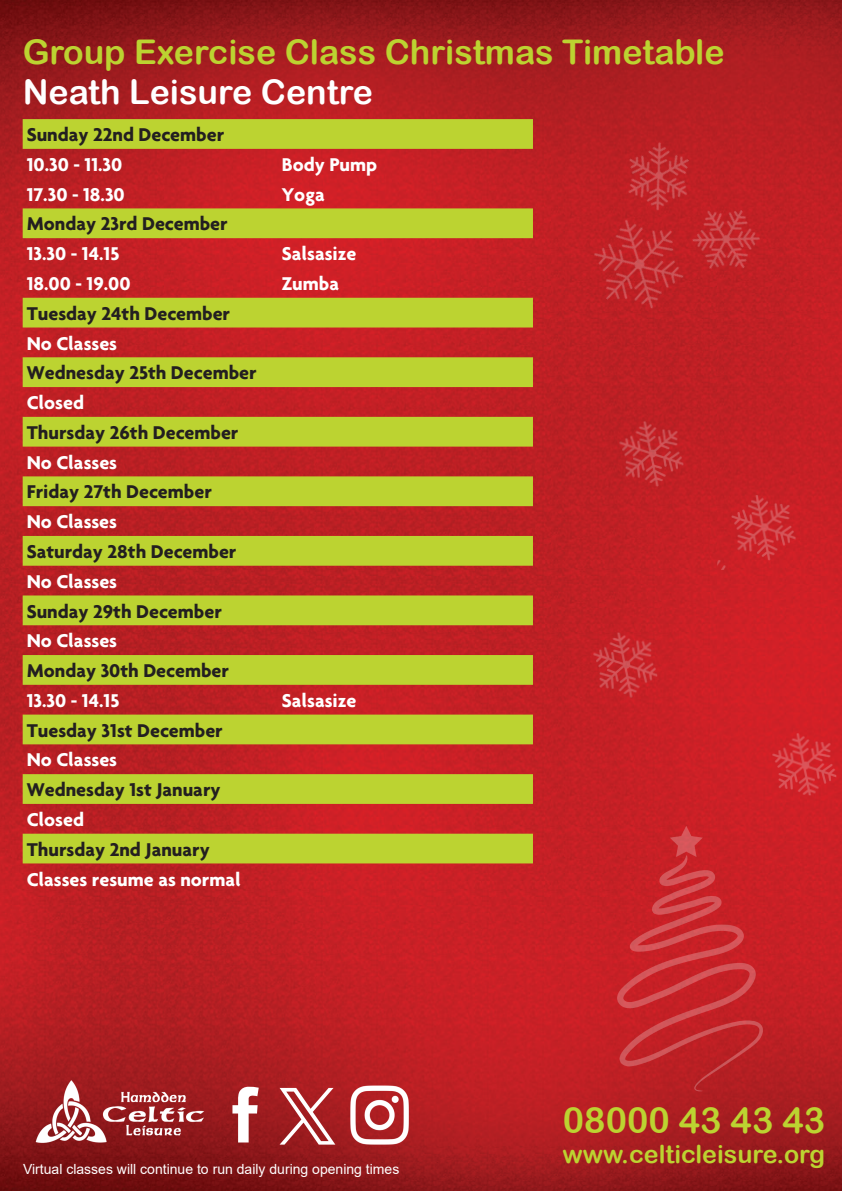
<style>
.page{position:relative;width:842px;height:1191px;background:#fff}
.page>*{position:absolute;margin:0;border:0;box-sizing:border-box;transform-origin:0 0}
.t1{font:36px "Arial Rounded MT Bold";color:#bcd331}
.t2{font:34px "Arial Rounded MT Bold";color:#bcd331}
.t3{font:34px "Arial Rounded MT Bold";color:#fff}
.t4{font:25px "Arial Rounded MT Bold";color:#bcd331}
.t5{font:700 20px "Agenda";color:#231f20}
.t6{font:700 20px "Agenda";color:#fff}
.t7{font:14px "Arial";color:#fff}
</style>
<div class="page">
<img style="left:0;top:0;width:842px;height:1191px">
<img style="left:609px;top:824px;width:159px;height:269px">
<img style="left:549px;top:130px;width:222px;height:223px">
<img style="left:579px;top:632px;width:79px;height:66px">
<img style="left:765px;top:732px;width:72px;height:63px">
<img style="left:717px;top:494px;width:79px;height:77px">
<img style="left:605px;top:421px;width:79px;height:66px">
<img style="left:33px;top:1077px;width:173px;height:68px">
<svg style="left:232px;top:1086px;width:27px;height:56px"></svg>
<img style="left:349px;top:1081px;width:63px;height:67px">
<svg style="left:280px;top:1088px;width:55px;height:56px"></svg>
<svg style="left:23px;top:119px;width:510px;height:744px;background:#be752a"></svg>
<p class="t2" style="left:23px;top:32px;width:703px">Group Exercise Class Christmas Timetable</p>
<p class="t3" style="left:23px;top:72px;width:352px">Neath Leisure Centre</p>
<p class="t5" style="left:27px;top:122px;width:199px">Sunday 22nd December</p>
<p class="t6" style="left:27px;top:152px;width:97px">10.30 - 11.30</p>
<p class="t6" style="left:282px;top:152px;width:97px">Body Pump</p>
<p class="t6" style="left:27px;top:182px;width:100px">17.30 - 18.30</p>
<p class="t6" style="left:282px;top:182px;width:44px">Yoga</p>
<p class="t5" style="left:27px;top:212px;width:203px">Monday 23rd December</p>
<p class="t6" style="left:27px;top:241px;width:94px">13.30 - 14.15</p>
<p class="t6" style="left:282px;top:241px;width:76px">Salsasize</p>
<p class="t6" style="left:27px;top:271px;width:105px">18.00 - 19.00</p>
<p class="t6" style="left:282px;top:271px;width:59px">Zumba</p>
<p class="t5" style="left:27px;top:301px;width:205px">Tuesday 24th December</p>
<p class="t6" style="left:27px;top:331px;width:92px">No Classes</p>
<p class="t5" style="left:27px;top:361px;width:232px">Wednesday 25th December</p>
<p class="t6" style="left:27px;top:390px;width:59px">Closed</p>
<p class="t5" style="left:27px;top:420px;width:213px">Thursday 26th December</p>
<p class="t6" style="left:27px;top:450px;width:92px">No Classes</p>
<p class="t5" style="left:27px;top:480px;width:187px">Friday 27th December</p>
<p class="t6" style="left:27px;top:509px;width:92px">No Classes</p>
<p class="t5" style="left:27px;top:539px;width:211px">Saturday 28th December</p>
<p class="t6" style="left:27px;top:569px;width:92px">No Classes</p>
<p class="t5" style="left:27px;top:599px;width:197px">Sunday 29th December</p>
<p class="t6" style="left:27px;top:628px;width:92px">No Classes</p>
<p class="t5" style="left:27px;top:658px;width:204px">Monday 30th December</p>
<p class="t6" style="left:27px;top:688px;width:94px">13.30 - 14.15</p>
<p class="t6" style="left:282px;top:688px;width:76px">Salsasize</p>
<p class="t5" style="left:27px;top:718px;width:198px">Tuesday 31st December</p>
<p class="t6" style="left:27px;top:747px;width:92px">No Classes</p>
<p class="t5" style="left:27px;top:777px;width:195px">Wednesday 1st January</p>
<p class="t6" style="left:27px;top:807px;width:59px">Closed</p>
<p class="t5" style="left:27px;top:837px;width:185px">Thursday 2nd January</p>
<p class="t6" style="left:27px;top:867px;width:216px">Classes resume as normal</p>
<p class="t7" style="left:23px;top:1159px;width:378px">Virtual classes will continue to run daily during opening times</p>
<p class="t1" style="left:563px;top:1098px;width:264px">08000 43 43 43</p>
<p class="t4" style="left:562px;top:1139px;width:264px">www.celticleisure.org</p>
</div>
